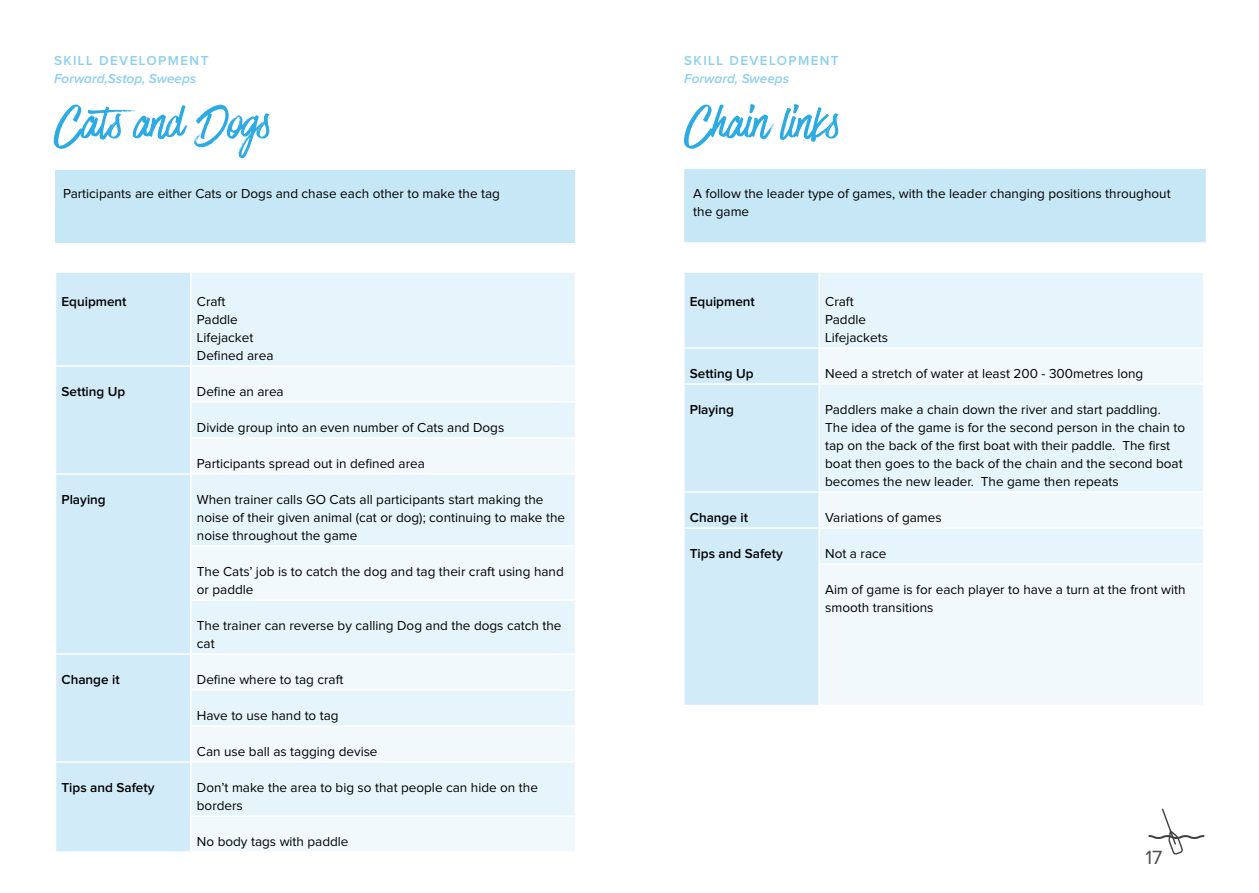
<style>
.page{position:relative;width:1259px;height:893px;background:#fff}
.page>*{position:absolute;margin:0;border:0;box-sizing:border-box;transform-origin:0 0}
.t1{font:54px "Have Heart One";color:#2babe2}
.t2{font:19.8px "Proxima Nova";color:#4d4d4f}
.t3{font:13.5px/18px "Proxima Nova";color:#000}
.t4{font:600 13.5px "Proxima Nova";color:#000}
.t5{font:italic 600 13.5px "Proxima Nova";color:#8dd0ee}
.t6{font:600 13.5px "Proxima Nova";letter-spacing:.1em;color:#8dd0ee}
</style>
<div class="page">
<svg style="left:1148px;top:808px;width:56px;height:47px"></svg>
<div style="left:55px;top:170px;width:520px;height:72px;background:#c6e7f6"></div>
<div style="left:56px;top:273px;width:134px;height:578px;background:#d1ebf9"></div>
<div style="left:192px;top:273px;width:383px;height:92px;background:#e6f4fc"></div>
<svg style="left:192px;top:367px;width:383px;height:484px;fill:#e6f4fc"></svg>
<hr style="left:56px;top:365px;width:134px;height:2px;background:#fff">
<hr style="left:56px;top:473px;width:134px;height:2px;background:#fff">
<hr style="left:56px;top:653px;width:134px;height:2px;background:#fff">
<hr style="left:192px;top:815px;width:384px;height:2px;background:#fff">
<hr style="left:56px;top:761px;width:134px;height:2px;background:#fff">
<hr style="left:192px;top:545px;width:384px;height:2px;background:#fff">
<hr style="left:192px;top:599px;width:384px;height:2px;background:#fff">
<hr style="left:192px;top:653px;width:384px;height:2px;background:#fff">
<hr style="left:192px;top:401px;width:383px;height:2px;background:#fff">
<hr style="left:192px;top:437px;width:383px;height:2px;background:#fff">
<hr style="left:192px;top:473px;width:384px;height:2px;background:#fff">
<hr style="left:192px;top:689px;width:383px;height:2px;background:#fff">
<hr style="left:192px;top:725px;width:383px;height:2px;background:#fff">
<hr style="left:192px;top:761px;width:383px;height:2px;background:#fff">
<div style="left:684px;top:169px;width:521px;height:73px;background:#c6e7f6"></div>
<div style="left:684px;top:273px;width:134px;height:432px;background:#d1ebf9"></div>
<div style="left:820px;top:273px;width:383px;height:74px;background:#e6f4fc"></div>
<svg style="left:820px;top:349px;width:383px;height:356px;fill:#f1f9fd"></svg>
<hr style="left:684px;top:347px;width:134px;height:2px;background:#fff">
<hr style="left:684px;top:383px;width:134px;height:2px;background:#fff">
<hr style="left:684px;top:491px;width:134px;height:2px;background:#fff">
<hr style="left:820px;top:563px;width:384px;height:2px;background:#fff">
<hr style="left:684px;top:527px;width:134px;height:2px;background:#fff">
<hr style="left:820px;top:491px;width:384px;height:2px;background:#fff">
<hr style="left:820px;top:383px;width:384px;height:2px;background:#fff">
<hr style="left:820px;top:527px;width:383px;height:2px;background:#fff">
<p class="t6" style="left:54px;top:54px;width:156px">SKILL DEVELOPMENT</p>
<p class="t5" style="left:54px;top:72px;width:144px">Forward,Sstop, Sweeps</p>
<h1 class="t1" style="left:54px;top:94px;width:217px">Cats and Dogs</h1>
<p class="t3" style="left:63px;top:185px;width:438px">Participants are either Cats or Dogs and chase each other to make the tag</p>
<p class="t4" style="left:61px;top:295px;width:67px">Equipment</p>
<p class="t3" style="left:197px;top:293px;width:78px">Craft<br>Paddle<br>Lifejacket<br>Defined area</p>
<p class="t4" style="left:61px;top:385px;width:65px">Setting Up</p>
<p class="t3" style="left:197px;top:383px;width:88px">Define an area</p>
<p class="t3" style="left:197px;top:419px;width:309px">Divide group into an even number of Cats and Dogs</p>
<p class="t3" style="left:197px;top:455px;width:229px">Participants spread out in defined area</p>
<p class="t4" style="left:61px;top:493px;width:46px">Playing</p>
<p class="t3" style="left:197px;top:491px;width:370px">When trainer calls GO Cats all participants start making the noise of their given animal (cat or dog); continuing to make the noise throughout the game</p>
<p class="t3" style="left:197px;top:563px;width:368px">The Cats’ job is to catch the dog and tag their craft using hand or paddle</p>
<p class="t3" style="left:197px;top:617px;width:366px">The trainer can reverse by calling Dog and the dogs catch the cat</p>
<p class="t4" style="left:61px;top:673px;width:60px">Change it</p>
<p class="t3" style="left:197px;top:671px;width:148px">Define where to tag craft</p>
<p class="t3" style="left:197px;top:707px;width:143px">Have to use hand to tag</p>
<p class="t3" style="left:197px;top:743px;width:182px">Can use ball as tagging devise</p>
<p class="t4" style="left:61px;top:781px;width:95px">Tips and Safety</p>
<p class="t3" style="left:197px;top:779px;width:342px">Don’t make the area to big so that people can hide on the borders</p>
<p class="t3" style="left:197px;top:833px;width:153px">No body tags with paddle</p>
<p class="t6" style="left:684px;top:54px;width:156px">SKILL DEVELOPMENT</p>
<p class="t5" style="left:684px;top:72px;width:106px">Forward, Sweeps</p>
<h1 class="t1" style="left:684px;top:94px;width:156px">Chain links</h1>
<p class="t3" style="left:693px;top:185px;width:479px">A follow the leader type of games, with the leader changing positions throughout the game</p>
<p class="t4" style="left:690px;top:295px;width:67px">Equipment</p>
<p class="t3" style="left:825px;top:293px;width:64px">Craft<br>Paddle<br>Lifejackets</p>
<p class="t4" style="left:690px;top:367px;width:65px">Setting Up</p>
<p class="t3" style="left:825px;top:365px;width:320px">Need a stretch of water at least 200 - 300metres long</p>
<p class="t4" style="left:690px;top:403px;width:46px">Playing</p>
<p class="t3" style="left:825px;top:401px;width:361px">Paddlers make a chain down the river and start paddling.<br>The idea of the game is for the second person in the chain to tap on the back of the first boat with their paddle. The first boat then goes to the back of the chain and the second boat becomes the new leader. The game then repeats</p>
<p class="t4" style="left:690px;top:511px;width:60px">Change it</p>
<p class="t3" style="left:825px;top:509px;width:118px">Variations of games</p>
<p class="t4" style="left:690px;top:547px;width:95px">Tips and Safety</p>
<p class="t3" style="left:825px;top:545px;width:63px">Not a race</p>
<p class="t3" style="left:825px;top:581px;width:362px">Aim of game is for each player to have a turn at the front with smooth transitions</p>
<h2 class="t2" style="left:1145px;top:848px;width:19px">17</h2>
</div>
